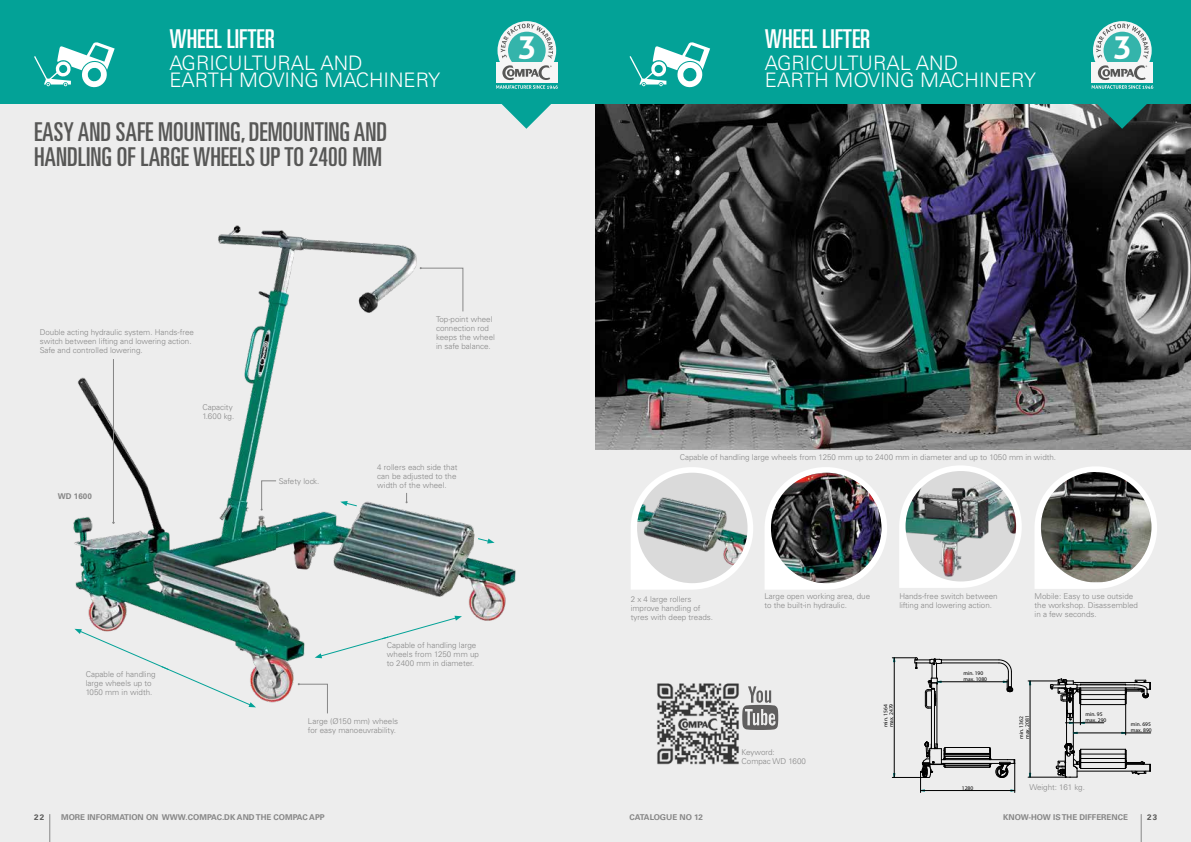
<style>
.page{position:relative;width:1191px;height:842px;background:#ededed}
.page>*{position:absolute;margin:0;border:0;box-sizing:border-box;transform-origin:0 0}
.t1{font:700 31.6px "Aller";color:#fff}
.t2{font:ultra-condensed 26px/25px "Univers";color:#575756}
.t3{font:ultra-condensed 26px "Univers";color:#fff}
.t4{font:300 20px/17px "Univers";color:#fff}
.t5{font:300 8px/9px "Univers";color:#878787}
.t6{font:700 8px "Univers";color:#878787}
.t7{font:700 8px "Univers";color:#575756}
.t8{font:5.6px/5.9px "Myriad Pro";color:#000}
</style>
<div class="page">
<img style="left:595px;top:104px;width:596px;height:345px">
<div style="left:0;top:0;width:1191px;height:104px;background:#03a297"></div>
<hr style="left:941px;top:759px;width:73px;height:1px;background:#000">
<hr style="left:936px;top:683px;width:1px;height:66px;background:#000">
<hr style="left:945px;top:747px;width:44px;height:1px;background:#000">
<hr style="left:945px;top:753px;width:44px;height:1px;background:#000">
<hr style="left:945px;top:758px;width:44px;height:1px;background:#000">
<hr style="left:945px;top:767px;width:44px;height:1px;background:#000">
<hr style="left:944px;top:756px;width:46px;height:1px;background:#000">
<hr style="left:944px;top:754px;width:46px;height:1px;background:#000">
<hr style="left:945px;top:763px;width:44px;height:1px;background:#000">
<hr style="left:944px;top:766px;width:46px;height:1px;background:#000">
<hr style="left:941px;top:663px;width:58px;height:1px;background:#000">
<hr style="left:941px;top:660px;width:58px;height:1px;background:#000">
<hr style="left:931px;top:689px;width:1px;height:59px;background:#000">
<hr style="left:934px;top:689px;width:1px;height:60px;background:#000">
<hr style="left:892px;top:777px;width:32px;height:1px;background:#000">
<hr style="left:894px;top:658px;width:1px;height:119px;background:#000">
<svg style="left:892px;top:657px;width:50px;height:52px"></svg>
<svg style="left:998px;top:660px;width:15px;height:32px"></svg>
<hr style="left:937px;top:682px;width:70px;height:1px;background:#000">
<svg style="left:989px;top:747px;width:26px;height:45px"></svg>
<svg style="left:920px;top:742px;width:26px;height:50px"></svg>
<hr style="left:920px;top:790px;width:94px;height:1px;background:#000">
<hr style="left:1066px;top:701px;width:1px;height:43px;background:#000">
<hr style="left:1073px;top:698px;width:1px;height:53px;background:#000">
<hr style="left:1077px;top:771px;width:73px;height:1px;background:#000">
<hr style="left:1073px;top:682px;width:77px;height:1px;background:#000">
<hr style="left:1080px;top:762px;width:45px;height:1px;background:#000">
<hr style="left:1080px;top:768px;width:45px;height:1px;background:#000">
<hr style="left:1080px;top:758px;width:45px;height:1px;background:#000">
<hr style="left:1080px;top:754px;width:45px;height:1px;background:#000">
<hr style="left:1080px;top:749px;width:45px;height:1px;background:#000">
<hr style="left:1080px;top:704px;width:45px;height:1px;background:#000">
<hr style="left:1080px;top:699px;width:45px;height:1px;background:#000">
<hr style="left:1080px;top:694px;width:45px;height:1px;background:#000">
<hr style="left:1080px;top:684px;width:45px;height:1px;background:#000">
<hr style="left:1080px;top:690px;width:45px;height:1px;background:#000">
<svg style="left:1125px;top:749px;width:26px;height:26px"></svg>
<hr style="left:1077px;top:688px;width:57px;height:1px;background:#000">
<hr style="left:1077px;top:685px;width:57px;height:1px;background:#000">
<svg style="left:1125px;top:680px;width:26px;height:25px"></svg>
<svg style="left:1056px;top:743px;width:25px;height:35px"></svg>
<hr style="left:1028px;top:777px;width:36px;height:1px;background:#000">
<hr style="left:1028px;top:681px;width:39px;height:1px;background:#000">
<hr style="left:1030px;top:681px;width:1px;height:96px;background:#000">
<svg style="left:1050px;top:679px;width:34px;height:46px"></svg>
<hr style="left:1065px;top:723px;width:38px;height:1px;background:#000">
<hr style="left:1125px;top:704px;width:1px;height:31px;background:#000">
<hr style="left:1073px;top:733px;width:77px;height:1px;background:#000">
<svg style="left:899px;top:466px;width:123px;height:122px"></svg>
<img style="left:905px;top:471px;width:111px;height:110px;border-radius:55px">
<img style="left:631px;top:467px;width:256px;height:123px">
<img style="left:637px;top:473px;width:110px;height:110px;border-radius:55px">
<img style="left:73px;top:225px;width:443px;height:483px">
<svg style="left:315px;top:616px;width:147px;height:42px"></svg>
<svg style="left:74px;top:629px;width:182px;height:78px"></svg>
<svg style="left:477px;top:537px;width:17px;height:6px"></svg>
<svg style="left:340px;top:501px;width:18px;height:6px"></svg>
<svg style="left:1035px;top:467px;width:122px;height:122px"></svg>
<img style="left:1041px;top:472px;width:110px;height:110px">
<svg style="left:34px;top:42px;width:81px;height:46px"></svg>
<svg style="left:629px;top:42px;width:81px;height:46px"></svg>
<svg style="left:496px;top:21px;width:62px;height:108px"></svg>
<svg style="left:1089px;top:21px;width:66px;height:108px"></svg>
<svg style="left:405px;top:493px;width:2px;height:10px"></svg>
<svg style="left:298px;top:683px;width:30px;height:31px"></svg>
<svg style="left:261px;top:480px;width:16px;height:30px"></svg>
<svg style="left:420px;top:267px;width:43px;height:45px"></svg>
<hr style="left:113px;top:359px;width:1px;height:164px;background:#878787">
<img style="left:657px;top:683px;width:82px;height:82px">
<svg style="left:742px;top:686px;width:36px;height:44px"></svg>
<svg style="left:50px;top:814px;width:1px;height:28px"></svg>
<svg style="left:1141px;top:814px;width:1px;height:28px"></svg>
<h2 class="t3" style="left:169px;top:23px;width:107px">WHEEL LIFTER</h2>
<h3 class="t4" style="left:169px;top:55px;width:273px">AGRICULTURAL AND<br>EARTH MOVING MACHINERY</h3>
<h2 class="t2" style="left:34px;top:119px;width:354px">EASY AND SAFE MOUNTING, DEMOUNTING AND<br>HANDLING OF LARGE WHEELS UP TO 2400 MM</h2>
<h1 class="t1" style="left:518px;top:27px;width:20px">3</h1>
<h2 class="t3" style="left:765px;top:23px;width:107px">WHEEL LIFTER</h2>
<h3 class="t4" style="left:765px;top:55px;width:273px">AGRICULTURAL AND<br>EARTH MOVING MACHINERY</h3>
<h1 class="t1" style="left:1113px;top:27px;width:20px">3</h1>
<p class="t5" style="left:40px;top:327px;width:156px">Double acting hydraulic system. Hands-free switch between lifting and lowering action.<br>Safe and controlled lowering.</p>
<p class="t5" style="left:202px;top:403px;width:33px">Capacity<br>1.600 kg.</p>
<p class="t6" style="left:58px;top:492px;width:35px">WD 1600</p>
<p class="t5" style="left:279px;top:476px;width:42px">Safety lock.</p>
<p class="t5" style="left:436px;top:315px;width:60px">Top-point wheel connection rod keeps the wheel in safe balance.</p>
<p class="t5" style="left:377px;top:463px;width:82px;text-align:justify">4 rollers each side that can be adjusted to the width of the wheel.</p>
<p class="t5" style="left:86px;top:669px;width:71px">Capable of handling large wheels up to<br>1050 mm in width.</p>
<p class="t5" style="left:387px;top:640px;width:94px">Capable of handling large wheels from 1250 mm up to 2400 mm in diameter.</p>
<p class="t5" style="left:308px;top:717px;width:92px">Large (Ø150 mm) wheels for easy manoeuvrability.</p>
<p class="t5" style="left:680px;top:452px;width:378px">Capable of handling large wheels from 1250 mm up to 2400 mm in diameter and up to 1050 mm in width.</p>
<p class="t5" style="left:764px;top:591px;width:107px">Large open working area, due to the built-in hydraulic.</p>
<p class="t5" style="left:899px;top:591px;width:100px">Hands-free switch between lifting and lowering action.</p>
<p class="t5" style="left:630px;top:594px;width:84px">2 x 4 large rollers improve handling of tyres with deep treads.</p>
<p class="t5" style="left:1034px;top:591px;width:105px">Mobile: Easy to use outside the workshop. Disassembled in a few seconds.</p>
<p class="t5" style="left:741px;top:747px;width:66px">Keyword:<br>Compac WD 1600</p>
<p class="t8" style="left:882px;top:727px;width:25px;rotate:-90deg">min. 1564 max. 2479</p>
<p class="t8" style="left:963px;top:670px;width:25px">min. 190 max. 1080</p>
<p class="t8" style="left:962px;top:785px;width:13px">1280</p>
<p class="t8" style="left:1018px;top:739px;width:25px;rotate:-90deg">min. 1362 max. 2081</p>
<p class="t8" style="left:1085px;top:711px;width:22px">min. 95 max. 290</p>
<p class="t5" style="left:1029px;top:783px;width:57px">Weight: 161 kg.</p>
<p class="t8" style="left:1131px;top:721px;width:22px">min. 695 max. 890</p>
<p class="t6" style="left:61px;top:812px;width:265px">MORE INFORMATION ON WWW.COMPAC.DK AND THE COMPAC APP</p>
<p class="t6" style="left:629px;top:812px;width:75px">CATALOGUE NO 12</p>
<p class="t6" style="left:1003px;top:812px;width:126px">KNOW-HOW IS THE DIFFERENCE</p>
<p class="t7" style="left:34px;top:812px;width:12px">22</p>
<p class="t7" style="left:1147px;top:813px;width:12px">23</p>
</div>
